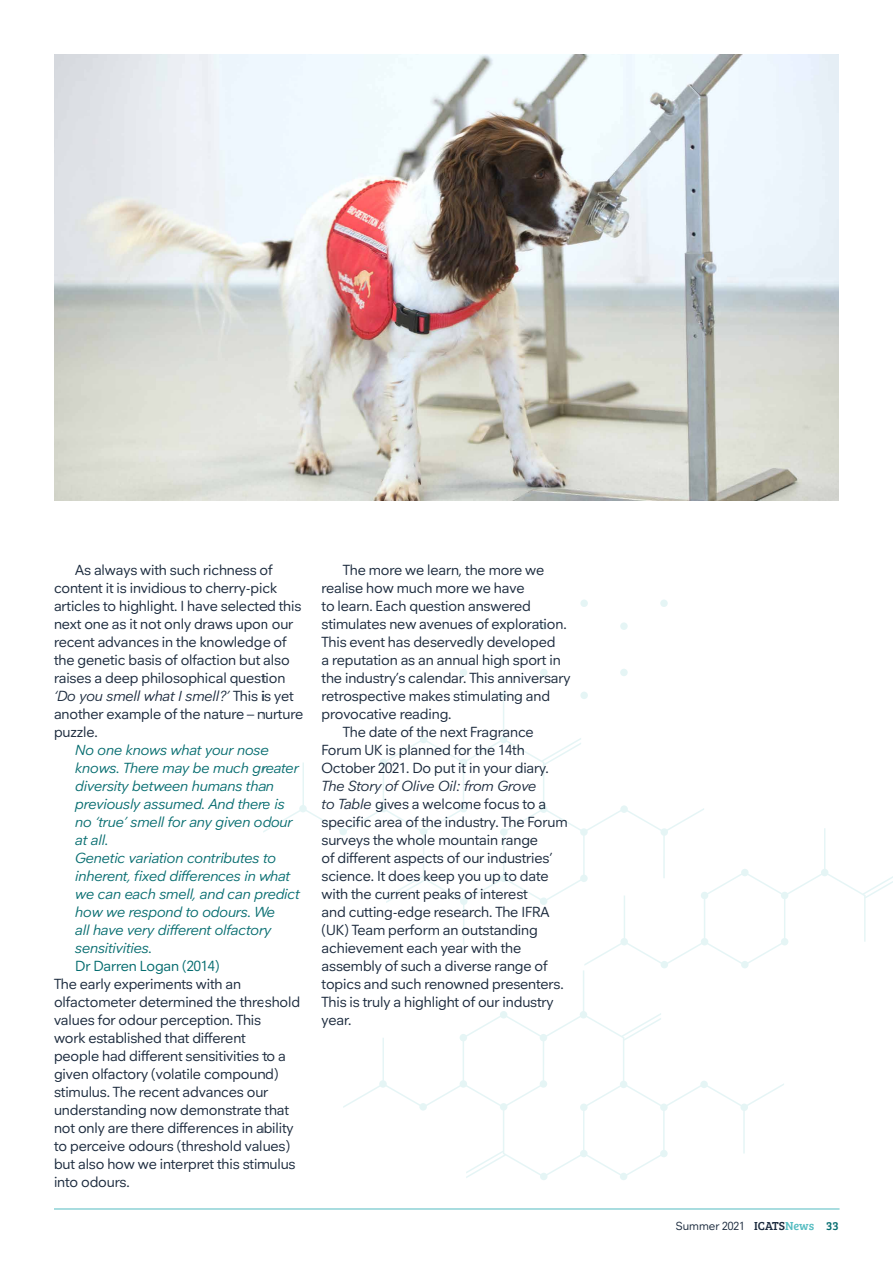
<style>
.page{position:relative;width:893px;height:1263px;background:#fff}
.page>*{position:absolute;margin:0;border:0;box-sizing:border-box;transform-origin:0 0}
.t1{font:15px/18px "Neuzeitfor Plymouth";letter-spacing:-.01em;color:#1c2b3e}
.t2{font:italic 15px/18px "Neuzeitfor Plymouth";letter-spacing:-.01em;color:#056c6f}
.t3{font:15px "Neuzeitfor Plymouth";letter-spacing:-.01em;color:#056c6f}
.t4{font:12px "Neuzeitfor Plymouth";color:#1c2b3e}
.s1{font-style:italic}
.s2{font-family:"Bree Serif"}
.s3{font-family:"Bree Serif";color:#54bcc1}
.s4{font-family:"Bree Serif";color:#056c6f}
</style>
<div class="page">
<hr style="left:54px;top:1208px;width:785px;height:1px;background:#54bcc1">
<div style="left:620px;top:1173px;width:7px;height:7px;background:#e5f5f5;border-radius:50%"></div>
<div style="left:540px;top:1173px;width:7px;height:7px;background:#e5f5f5;border-radius:50%"></div>
<div style="left:580px;top:599px;width:8px;height:8px;background:#e5f5f5;border-radius:50%"></div>
<div style="left:540px;top:622px;width:8px;height:8px;background:#e5f5f5;border-radius:50%"></div>
<div style="left:540px;top:669px;width:8px;height:7px;background:#e5f5f5;border-radius:50%"></div>
<div style="left:580px;top:692px;width:8px;height:7px;background:#e5f5f5;border-radius:50%"></div>
<div style="left:620px;top:669px;width:8px;height:7px;background:#e5f5f5;border-radius:50%"></div>
<div style="left:620px;top:622px;width:8px;height:8px;background:#e5f5f5;border-radius:50%"></div>
<div style="left:660px;top:599px;width:8px;height:8px;background:#e5f5f5;border-radius:50%"></div>
<div style="left:500px;top:692px;width:7px;height:7px;background:#e5f5f5;border-radius:50%"></div>
<div style="left:460px;top:669px;width:7px;height:7px;background:#e5f5f5;border-radius:50%"></div>
<svg style="left:263px;top:695px;width:630px;height:483px"></svg>
<img style="left:54px;top:54px;width:785px;height:447px">
<p class="t1" style="left:54px;top:560px;width:251px;text-indent:21px">As always with such richness of content it is invidious to cherry-pick articles to highlight. I have selected this next one as it not only draws upon our recent advances in the knowledge of the genetic basis of olfaction but also raises a deep philosophical question <span class="s1">‘Do you smell what I smell?’</span> This is yet another example of the nature – nurture puzzle.</p>
<p class="t2" style="left:75px;top:741px;width:226px">No one knows what your nose knows. There may be much greater diversity between humans than previously assumed. And there is no ‘true’ smell for any given odour at all.<br>Genetic variation contributes to inherent, fixed differences in what we can each smell, and can predict how we respond to odours. We<br>all have very different olfactory sensitivities.</p>
<p class="t3" style="left:75px;top:956px;width:146px">Dr Darren Logan (2014)</p>
<p class="t1" style="left:54px;top:974px;width:248px">The early experiments with an olfactometer determined the threshold values for odour perception. This<br>work established that different<br>people had different sensitivities to a given olfactory (volatile compound) stimulus. The recent advances our understanding now demonstrate that not only are there differences in ability to perceive odours (threshold values) but also how we interpret this stimulus into odours.</p>
<p class="t1" style="left:343px;top:560px;width:203px">The more we learn, the more we</p>
<p class="t1" style="left:322px;top:578px;width:204px">realise how much more we have</p>
<p class="t1" style="left:322px;top:596px;width:211px">to learn. Each question answered</p>
<p class="t1" style="left:322px;top:614px;width:247px">stimulates new avenues of exploration.</p>
<p class="t1" style="left:322px;top:632px;width:235px">This event has deservedly developed</p>
<p class="t1" style="left:322px;top:650px;width:241px">a reputation as an annual high sport in</p>
<p class="t1" style="left:322px;top:668px;width:250px">the industry’s calendar. This anniversary</p>
<p class="t1" style="left:322px;top:686px;width:230px">retrospective makes stimulating and</p>
<p class="t1" style="left:322px;top:704px;width:132px">provocative reading.</p>
<p class="t1" style="left:343px;top:722px;width:192px">The date of the next Fragrance</p>
<p class="t1" style="left:322px;top:740px;width:205px">Forum UK is planned for the 14th</p>
<p class="t1" style="left:322px;top:758px;width:229px">October 2021. Do put it in your diary.</p>
<p class="t1" style="left:322px;top:776px;width:248px"><span class="s1">The Story of Olive Oil: from Grove<br>to Table</span> gives a welcome focus to a specific area of the industry. The Forum surveys the whole mountain range<br>of different aspects of our industries’ science. It does keep you up to date with the current peaks of interest<br>and cutting-edge research. The IFRA (UK) Team perform an outstanding achievement each year with the assembly of such a diverse range of topics and such renowned presenters.<br>This is truly a highlight of our industry year.</p>
<p class="t4" style="left:676px;top:1219px;width:164px">Summer 2021 <span class="s2">ICATS</span><span class="s3">News</span> <span class="s4">33</span></p>
</div>
